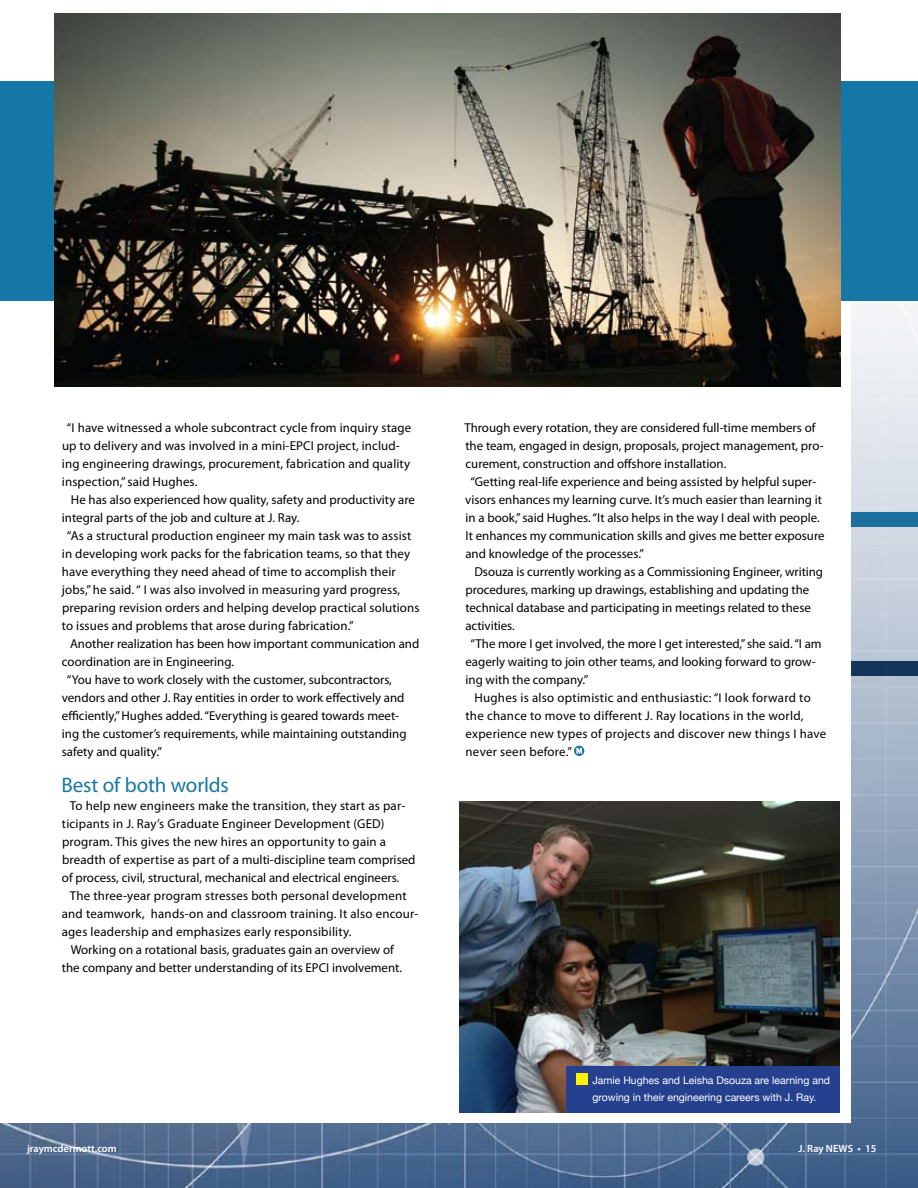
<style>
.page{position:relative;width:918px;height:1188px;background:#fff}
.page>*{position:absolute;margin:0;border:0;box-sizing:border-box;transform-origin:0 0}
.t1{font:21px "Myriad Pro";letter-spacing:-.01em;color:#1577a5}
.t2{font:12.9px/18px "Myriad Pro";color:#000}
.t3{font:12.9px "Myriad Pro";letter-spacing:.02em;color:#000}
.t4{font:10.5px/16.5px "Helvetica Neue";color:#fff}
.t5{font:600 10.5px "Myriad Pro";color:#fff}
</style>
<div class="page">
<img style="left:0;top:13px;width:918px;height:1175px">
<div style="left:0;top:51px;width:850px;height:1072px;background:#fff"></div>
<div style="left:0;top:81px;width:918px;height:219px;background:#1577a5"></div>
<hr style="left:0;top:123px;width:109px;height:1px;background:#fff">
<img style="left:54px;top:14px;width:787px;height:372px">
<svg style="left:574px;top:746px;width:10px;height:10px"></svg>
<img style="left:459px;top:801px;width:380px;height:311px">
<div style="left:566px;top:1066px;width:273px;height:46px;background:#25408f"></div>
<div style="left:576px;top:1073px;width:11px;height:12px;background:#fff200"></div>
<p class="t2" style="left:62px;top:418px;width:351px;text-indent:5px">“I have witnessed a whole subcontract cycle from inquiry stage up to delivery and was involved in a mini-EPCI project, includ&shy;ing engineering drawings, procurement, fabrication and quality inspection,” said Hughes.</p>
<p class="t2" style="left:71px;top:490px;width:345px">He has also experienced how quality, safety and productivity are</p>
<p class="t2" style="left:62px;top:508px;width:239px">integral parts of the job and culture at J. Ray.</p>
<p class="t2" style="left:67px;top:526px;width:346px">“As a structural production engineer my main task was to assist</p>
<p class="t2" style="left:62px;top:544px;width:350px">in developing work packs for the fabrication teams, so that they</p>
<p class="t2" style="left:62px;top:562px;width:335px">have everything they need ahead of time to accomplish their</p>
<p class="t2" style="left:62px;top:580px;width:340px">jobs,” he said. “ I was also involved in measuring yard progress,</p>
<p class="t2" style="left:62px;top:598px;width:359px">preparing revision orders and helping develop practical solutions</p>
<p class="t2" style="left:62px;top:616px;width:293px">to issues and problems that arose during fabrication.”</p>
<p class="t2" style="left:70px;top:634px;width:351px">Another realization has been how important communication and</p>
<p class="t2" style="left:62px;top:652px;width:174px">coordination are in Engineering.</p>
<p class="t2" style="left:67px;top:670px;width:327px">“You have to work closely with the customer, subcontractors,</p>
<p class="t2" style="left:62px;top:688px;width:344px">vendors and other J. Ray entities in order to work effectively and</p>
<p class="t2" style="left:62px;top:706px;width:339px">efficiently,” Hughes added. “Everything is geared towards meet-</p>
<p class="t2" style="left:62px;top:724px;width:346px">ing the customer’s requirements, while maintaining outstanding</p>
<p class="t2" style="left:62px;top:742px;width:102px">safety and quality.”</p>
<h1 class="t1" style="left:62px;top:772px;width:169px">Best of both worlds</h1>
<p class="t2" style="left:62px;top:796px;width:355px;text-indent:8px">To help new engineers make the transition, they start as par&shy;ticipants in J. Ray’s Graduate Engineer Development (GED) program. This gives the new hires an opportunity to gain a breadth of expertise as part of a multi-discipline team comprised of process, civil, structural, mechanical and electrical engineers.</p>
<p class="t2" style="left:70px;top:886px;width:338px">The three-year program stresses both personal development</p>
<p class="t2" style="left:62px;top:904px;width:358px">and teamwork, hands-on and classroom training. It also encour-</p>
<p class="t2" style="left:62px;top:922px;width:291px">ages leadership and emphasizes early responsibility.</p>
<p class="t2" style="left:71px;top:940px;width:325px">Working on a rotational basis, graduates gain an overview of</p>
<p class="t2" style="left:62px;top:958px;width:342px">the company and better understanding of its EPCI involvement.</p>
<p class="t2" style="left:464px;top:418px;width:353px">Through every rotation, they are considered full-time members of</p>
<p class="t2" style="left:465px;top:436px;width:360px">the team, engaged in design, proposals, project management, pro-</p>
<p class="t2" style="left:465px;top:454px;width:263px">curement, construction and offshore installation.</p>
<p class="t2" style="left:470px;top:472px;width:347px">“Getting real-life experience and being assisted by helpful super-</p>
<p class="t2" style="left:465px;top:490px;width:358px">visors enhances my learning curve. It’s much easier than learning it</p>
<p class="t2" style="left:465px;top:508px;width:356px">in a book,” said Hughes. “It also helps in the way I deal with people.</p>
<p class="t2" style="left:465px;top:526px;width:361px">It enhances my communication skills and gives me better exposure</p>
<p class="t2" style="left:465px;top:544px;width:180px">and knowledge of the processes.”</p>
<p class="t2" style="left:474px;top:562px;width:350px">Dsouza is currently working as a Commissioning Engineer, writing</p>
<p class="t2" style="left:466px;top:580px;width:345px">procedures, marking up drawings, establishing and updating the</p>
<p class="t2" style="left:465px;top:598px;width:347px">technical database and participating in meetings related to these</p>
<p class="t2" style="left:465px;top:616px;width:51px">activities.</p>
<p class="t2" style="left:470px;top:634px;width:353px">“The more I get involved, the more I get interested,” she said. “I am</p>
<p class="t2" style="left:465px;top:652px;width:352px">eagerly waiting to join other teams, and looking forward to grow-</p>
<p class="t2" style="left:465px;top:670px;width:124px">ing with the company.”</p>
<p class="t3" style="left:474px;top:690px;width:338px">Hughes is also optimistic and enthusiastic: “I look forward to</p>
<p class="t3" style="left:465px;top:708px;width:340px">the chance to move to different J. Ray locations in the world,</p>
<p class="t3" style="left:465px;top:726px;width:362px">experience new types of projects and discover new things I have</p>
<p class="t3" style="left:466px;top:744px;width:108px">never seen before.”</p>
<p class="t4" style="left:592px;top:1072px;width:239px">Jamie Hughes and Leisha Dsouza are learning and growing in their engineering careers with J. Ray.</p>
<p class="t5" style="left:27px;top:1142px;width:91px">jraymcdermott.com</p>
<p class="t5" style="left:799px;top:1142px;width:79px">J. Ray NEWS • 15</p>
</div>
